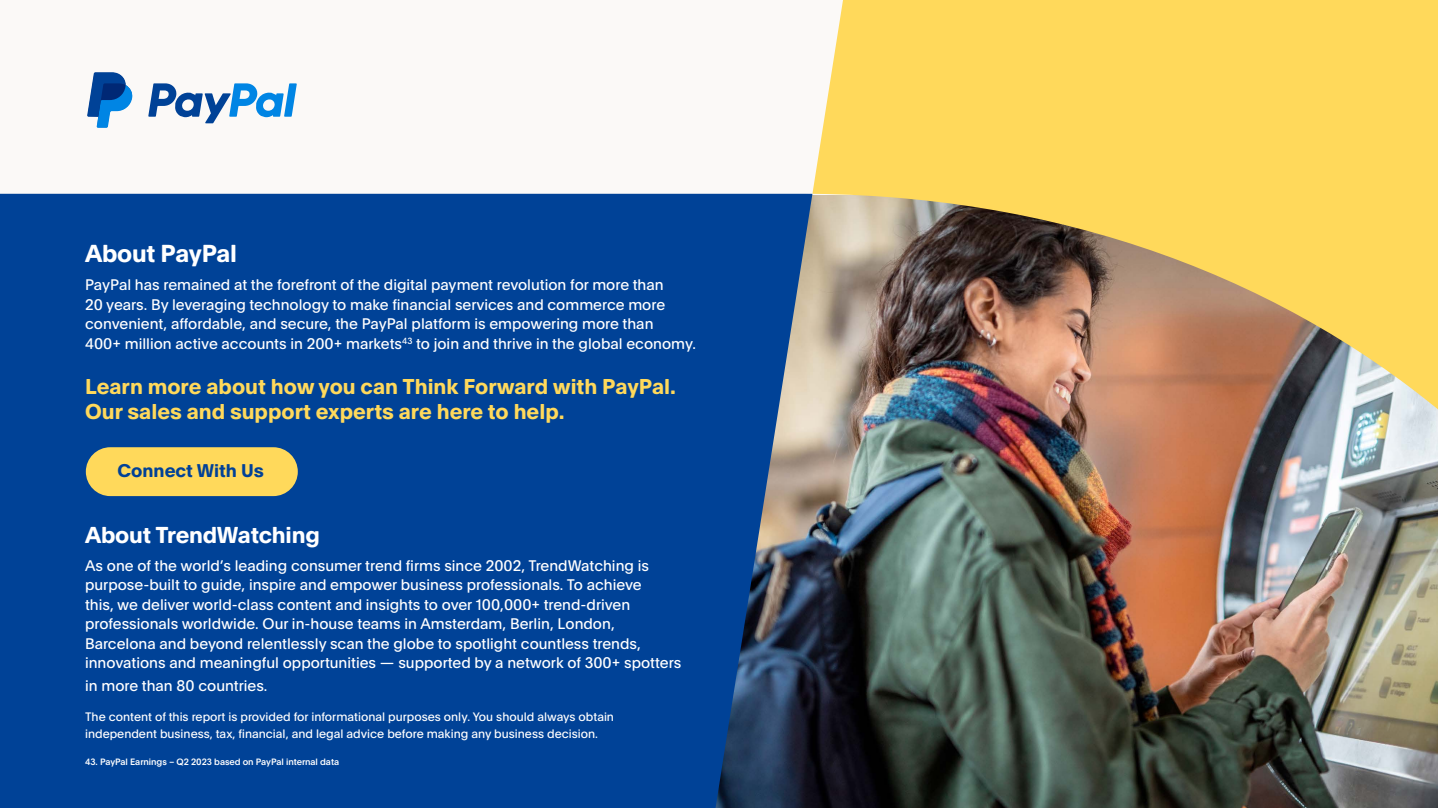
<style>
.page{position:relative;width:1438px;height:808px;background:#fff}
.page>*{position:absolute;margin:0;border:0;box-sizing:border-box;transform-origin:0 0}
.t1{font:700 24px "Pay Pal Open";letter-spacing:-.01em;color:#fff}
.t2{font:700 22.5px "Pay Pal Open";letter-spacing:-.01em;color:#fff}
.t3{font:700 21px/25.5px "Pay Pal Open";color:#ffd95b}
.t4{font:700 18px "Pay Pal Open";color:#004197}
.t5{font:15px/19.5px "Pay Pal Open";color:#fff}
.t6{font:12px/16.5px "Pay Pal Open";color:#fff}
.t7{font:500 9px "Pay Pal Open";letter-spacing:-.005em;color:#fff}
</style>
<div class="page">
<img style="left:812px;top:441px;width:625px;height:367px">
<div style="left:0;top:0;width:886px;height:194px;background:#fbf9f7"></div>
<div style="left:0;top:194px;width:812px;height:614px;background:#004297"></div>
<img style="left:812px;top:0;width:625px;height:441px">
<svg style="left:148px;top:83px;width:149px;height:40px"></svg>
<svg style="left:87px;top:72px;width:46px;height:56px"></svg>
<div style="left:86px;top:447px;width:212px;height:49px;background:#ffd95b;border-radius:24px"></div>
<h1 class="t1" style="left:85px;top:236px;width:153px">About PayPal</h1>
<p class="t5" style="left:85px;top:274px;width:612px">PayPal has remained at the forefront of the digital payment revolution for more than<br>20 years. By leveraging technology to make financial services and commerce more convenient, affordable, and secure, the PayPal platform is empowering more than<br>400+ million active accounts in 200+ markets<sup>43</sup> to join and thrive in the global economy.</p>
<h3 class="t3" style="left:85px;top:372px;width:592px">Learn more about how you can Think Forward with PayPal.<br>Our sales and support experts are here to help.</h3>
<p class="t4" style="left:117px;top:458px;width:148px">Connect With Us</p>
<h2 class="t2" style="left:85px;top:519px;width:236px">About TrendWatching</h2>
<p class="t5" style="left:85px;top:555px;width:597px">As one of the world’s leading consumer trend firms since 2002, TrendWatching is purpose-built to guide, inspire and empower business professionals. To achieve<br>this, we deliver world-class content and insights to over 100,000+ trend-driven professionals worldwide. Our in-house teams in Amsterdam, Berlin, London, Barcelona and beyond relentlessly scan the globe to spotlight countless trends, innovations and meaningful opportunities — supported by a network of 300+ spotters</p>
<p class="t5" style="left:85px;top:675px;width:184px">in more than 80 countries.</p>
<p class="t6" style="left:85px;top:708px;width:530px">The content of this report is provided for informational purposes only. You should always obtain independent business, tax, financial, and legal advice before making any business decision.</p>
<p class="t7" style="left:85px;top:755px;width:255px">43. PayPal Earnings – Q2 2023 based on PayPal internal data</p>
</div>
